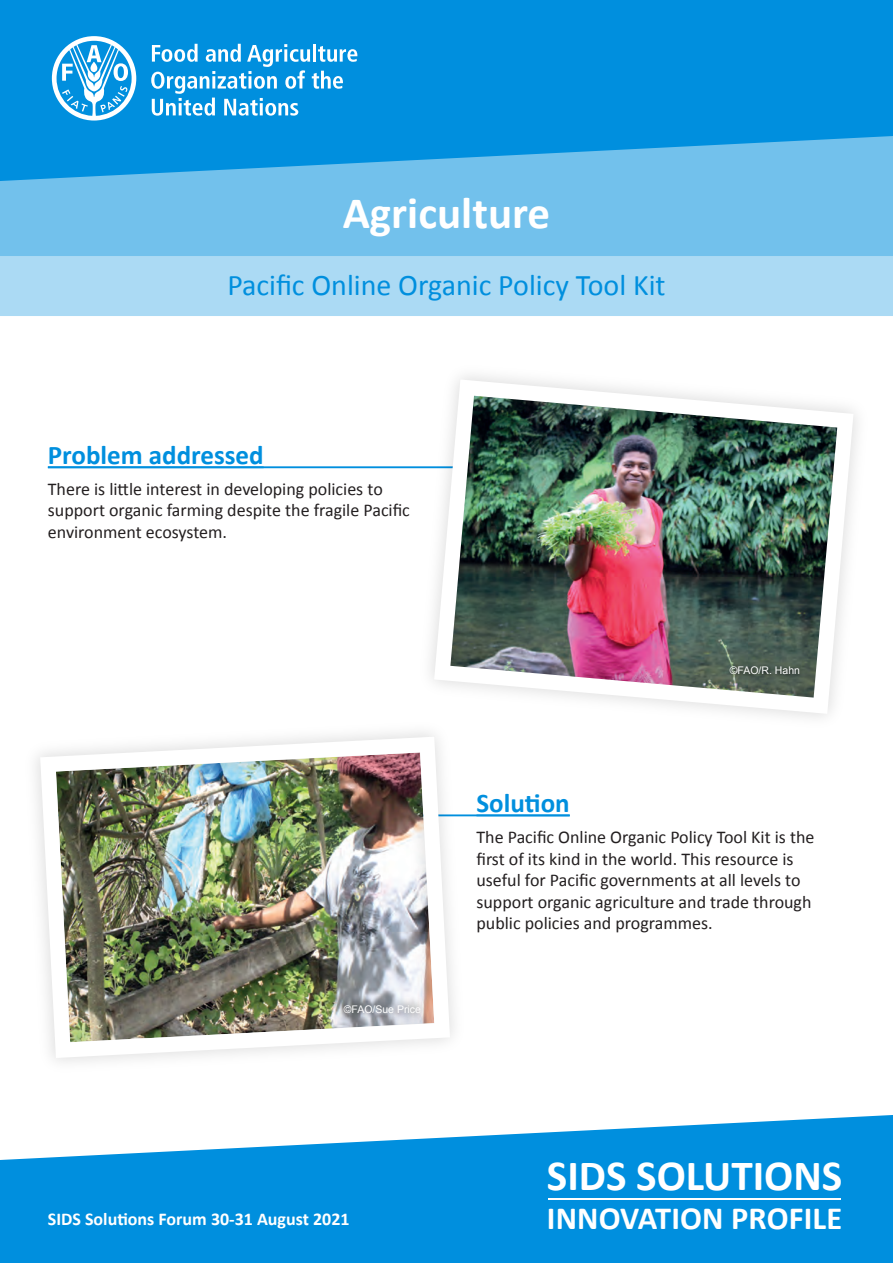
<style>
.page{position:relative;width:893px;height:1263px;background:#fff}
.page>*{position:absolute;margin:0;border:0;box-sizing:border-box;transform-origin:0 0}
.t1{font:700 45px "Calibri";color:#fff}
.t2{font:700 43.2px "Calibri";color:#fff}
.t3{font:700 32.4px "Calibri";letter-spacing:.005em;color:#fff}
.t4{font:30px "Calibri";color:#008fde}
.t5{font:700 27px "Calibri";color:#008fde}
.t6{font:18px/21.6px "Calibri";color:#231f20}
.t7{font:700 18px "Calibri";color:#fff}
.t8{font:10.5px "Arial";color:#fff}
</style>
<div class="page">
<hr style="left:48px;top:814px;width:522px;height:2px;background:#008fde">
<img style="left:35px;top:732px;width:438px;height:331px">
<img style="left:40px;top:737px;width:410px;height:321px">
<hr style="left:48px;top:466px;width:544px;height:2px;background:#008fde">
<img style="left:411px;top:375px;width:447px;height:361px">
<img style="left:434px;top:379px;width:419px;height:335px">
<svg style="left:0;top:181px;width:893px;height:135px;background:#8bccef"></svg>
<svg style="left:0;top:0;width:893px;height:181px;background:#1096e0"></svg>
<svg style="left:52px;top:36px;width:84px;height:85px"></svg>
<svg style="left:151px;top:44px;width:206px;height:72px"></svg>
<svg style="left:0;top:1115px;width:893px;height:148px;fill:#008fde"></svg>
<hr style="left:548px;top:1198px;width:293px;height:1px;background:#fff">
<h1 class="t1" style="left:343px;top:181px;width:209px">Agriculture</h1>
<h3 class="t4" style="left:227px;top:264px;width:440px">Pacific Online Organic Policy Tool Kit</h3>
<h3 class="t5" style="left:48px;top:436px;width:217px">Problem addressed</h3>
<p class="t6" style="left:48px;top:478px;width:363px">There is little interest in developing policies to support organic farming despite the fragile Pacific environment ecosystem.</p>
<p class="t8" style="left:344px;top:1002px;width:79px">©FAO/Sue Price</p>
<p class="t8" style="left:730px;top:664px;width:72px">©FAO/R. Hahn</p>
<h3 class="t5" style="left:476px;top:784px;width:95px">Solution</h3>
<p class="t6" style="left:476px;top:826px;width:339px">The Pacific Online Organic Policy Tool Kit is the first of its kind in the world. This resource is useful for Pacific governments at all levels to support organic agriculture and trade through public policies and programmes.</p>
<h2 class="t2" style="left:547px;top:1145px;width:297px">SIDS SOLUTIONS</h2>
<p class="t7" style="left:48px;top:1207px;width:303px">SIDS Solutions Forum 30-31 August 2021</p>
<h3 class="t3" style="left:547px;top:1195px;width:297px">INNOVATION PROFILE</h3>
</div>
